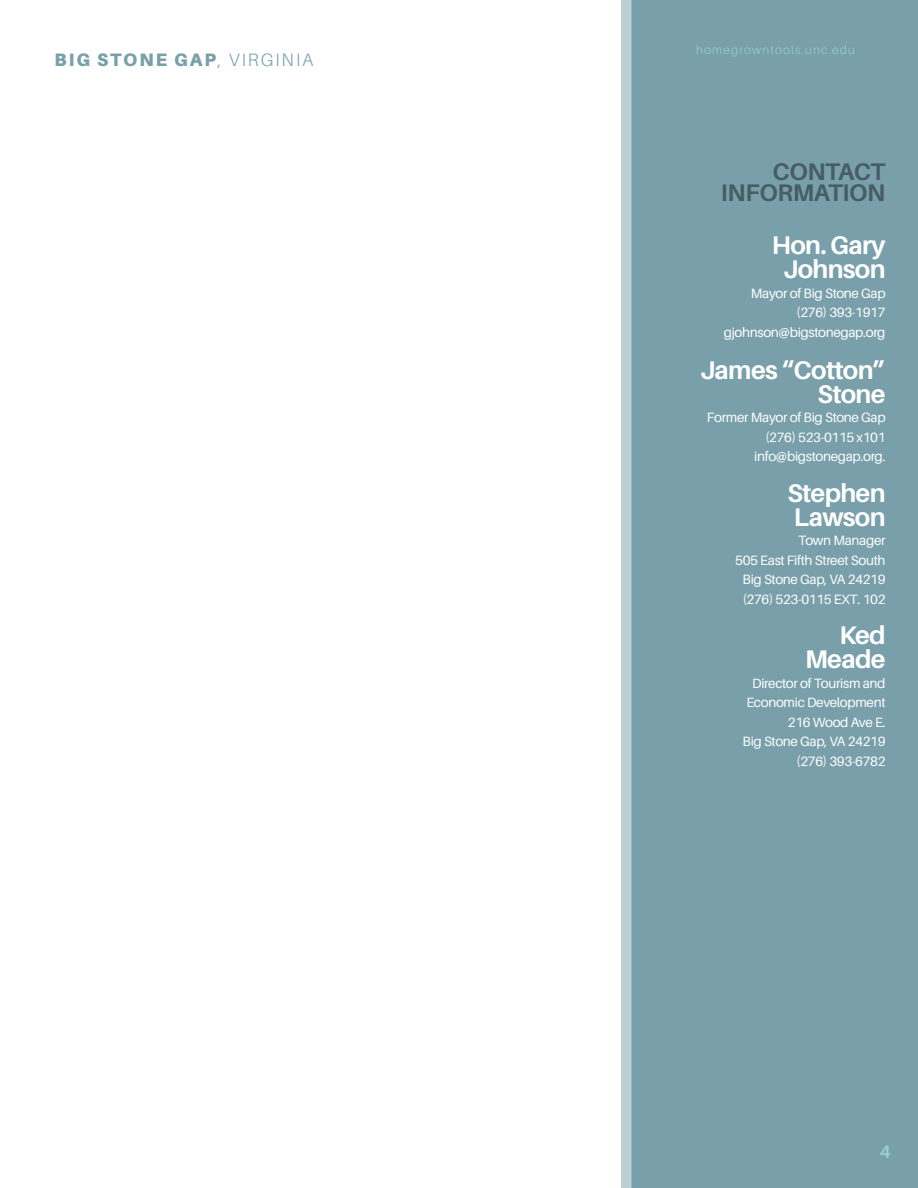
<style>
.page{position:relative;width:918px;height:1188px;background:#fff}
.page>*{position:absolute;margin:0;border:0;box-sizing:border-box;transform-origin:0 0}
.main-text-white{font:700 25.5px "Aileron";letter-spacing:-.025em;color:#fff}
.H1-wht{font:700 24px/21px "Aileron";letter-spacing:-.015em;color:#475d65;text-align:right}
.t1{font:900 18px "Aileron";letter-spacing:.11em;color:#79a0aa}
.t2{font:700 18px "Aileron";color:#97cdcd}
.main-text-white-2{font:13.5px "Aileron";letter-spacing:-.025em;color:#fff}
.t3{font:300 12px "Aileron";letter-spacing:.1em;color:#97cdcd}
.s1{font-weight:300}
</style>
<div class="page">
<div style="left:621px;top:0;width:297px;height:1188px;background:#79a0aa"></div>
<h3 class="t1" style="left:55px;top:49px;width:260px">BIG STONE GAP<span class="s1">, VIRGINIA</span></h3>
<p class="t3" style="left:696px;top:43px;width:160px">homegrowntools.unc.edu</p>
<p class="H1-wht" style="left:721px;top:162px;width:166px">CONTACT<br>INFORMATION</p>
<p class="main-text-white" style="left:772px;top:231px;width:115px">Hon. Gary</p>
<p class="main-text-white" style="left:783px;top:255px;width:104px">Johnson</p>
<p class="main-text-white-2" style="left:751px;top:286px;width:136px">Mayor of Big Stone Gap</p>
<p class="main-text-white-2" style="left:797px;top:305px;width:91px">(276) 393-1917</p>
<p class="main-text-white-2" style="left:724px;top:325px;width:163px">gjohnson@bigstonegap.org</p>
<p class="main-text-white" style="left:700px;top:356px;width:187px">James “Cotton”</p>
<p class="main-text-white" style="left:818px;top:380px;width:69px">Stone</p>
<p class="main-text-white-2" style="left:707px;top:410px;width:180px">Former Mayor of Big Stone Gap</p>
<p class="main-text-white-2" style="left:765px;top:430px;width:122px">(276) 523-0115 x101</p>
<p class="main-text-white-2" style="left:754px;top:449px;width:133px">info@bigstonegap.org.</p>
<p class="main-text-white" style="left:787px;top:479px;width:100px">Stephen</p>
<p class="main-text-white" style="left:794px;top:503px;width:93px">Lawson</p>
<p class="main-text-white-2" style="left:798px;top:533px;width:89px">Town Manager</p>
<p class="main-text-white-2" style="left:735px;top:553px;width:152px">505 East Fifth Street South</p>
<p class="main-text-white-2" style="left:743px;top:572px;width:145px">Big Stone Gap, VA 24219</p>
<p class="main-text-white-2" style="left:743px;top:592px;width:144px">(276) 523-0115 EXT. 102</p>
<p class="main-text-white" style="left:839px;top:621px;width:48px">Ked</p>
<p class="main-text-white" style="left:805px;top:645px;width:82px">Meade</p>
<p class="main-text-white-2" style="left:752px;top:676px;width:135px">Director of Tourism and</p>
<p class="main-text-white-2" style="left:746px;top:695px;width:141px">Economic Development</p>
<p class="main-text-white-2" style="left:788px;top:715px;width:99px">216 Wood Ave E.</p>
<p class="main-text-white-2" style="left:743px;top:734px;width:145px">Big Stone Gap, VA 24219</p>
<p class="main-text-white-2" style="left:797px;top:754px;width:91px">(276) 393-6782</p>
<h3 class="t2" style="left:879px;top:1142px;width:13px">4</h3>
</div>
